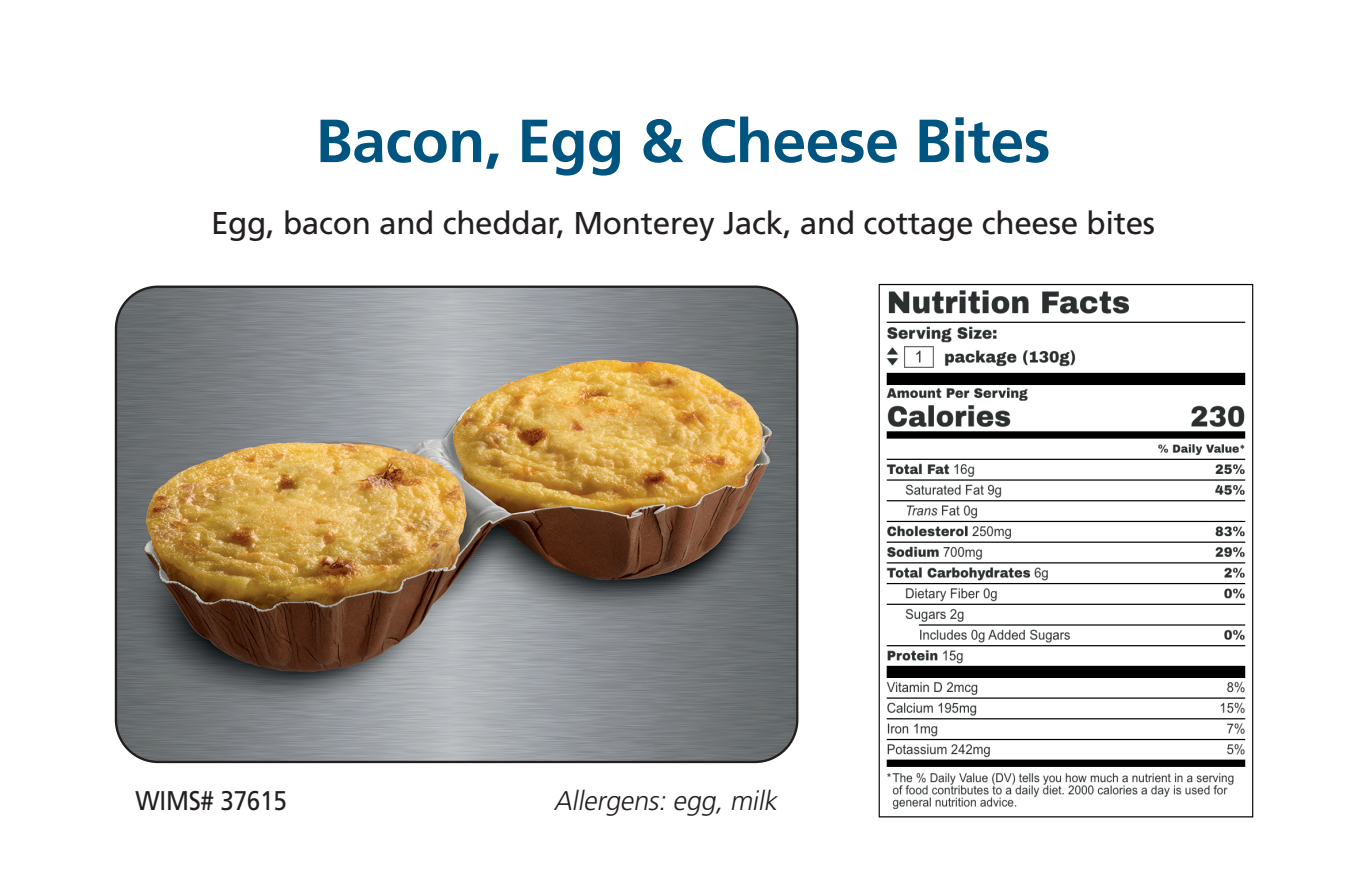
<style>
.page{position:relative;width:1364px;height:878px;background:#fff}
.page>*{position:absolute;margin:0;border:0;box-sizing:border-box;transform-origin:0 0}
.t1{font:700 60.75px "Frutiger";letter-spacing:-.01em;color:#005480}
.t2{font:31.5px "Frutiger";letter-spacing:-.01em;color:#231f20}
.t3{font:italic 300 27px "Frutiger";color:#231f20}
.t4{font:27px "Frutiger";letter-spacing:-.01em;color:#231f20;scale:.9 1}
</style>
<div class="page">
<img style="left:116px;top:288px;width:681px;height:474px">
<img style="left:878px;top:283px;width:376px;height:535px">
<img style="left:867px;top:810px;width:86px;height:1px">
<h1 class="t1" style="left:315px;top:105px;width:736px">Bacon, Egg &amp; Cheese Bites</h1>
<p class="t2" style="left:211px;top:204px;width:945px">Egg, bacon and cheddar, Monterey Jack, and cottage cheese bites</p>
<p class="t4" style="left:135px;top:784px;width:170px">WIMS# 37615</p>
<p class="t3" style="left:554px;top:785px;width:230px">Allergens:egg,milk</p>
</div>
